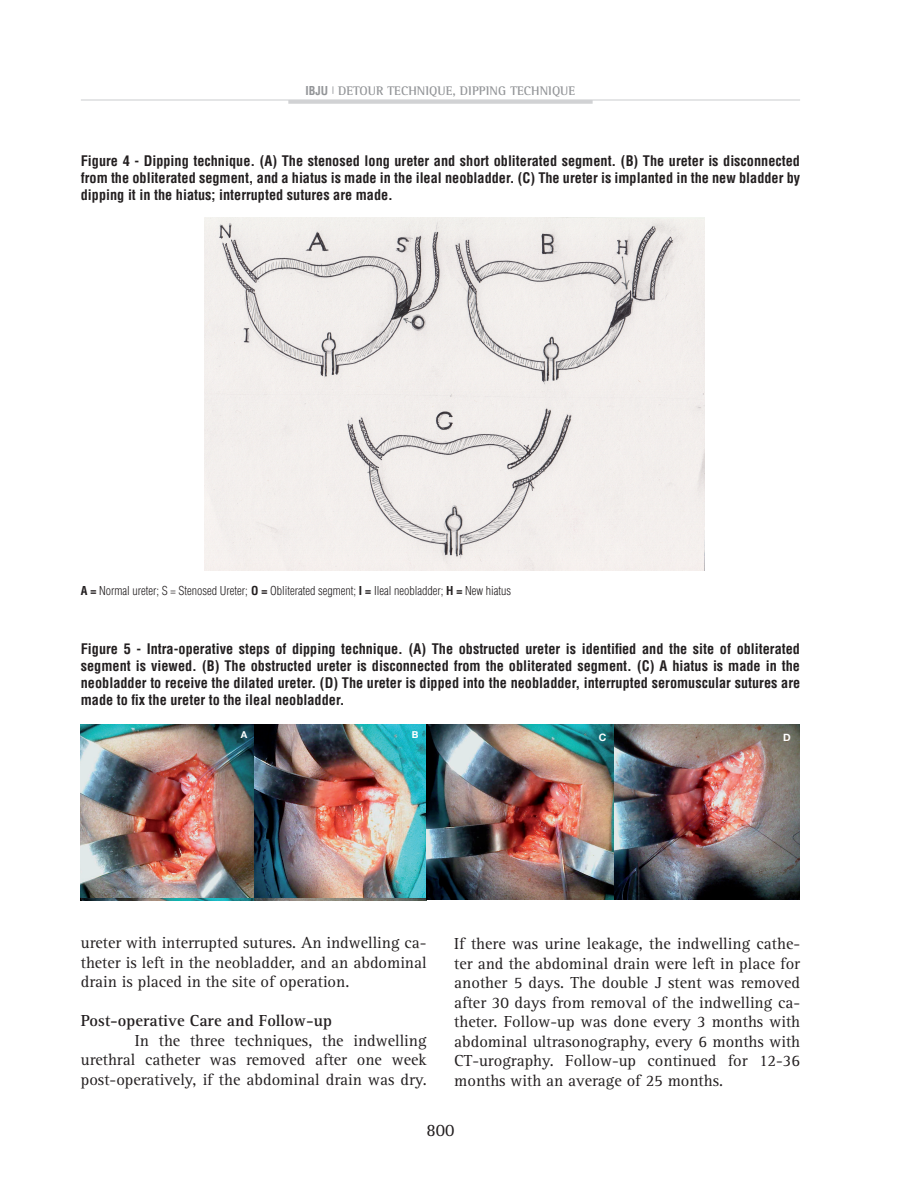
<style>
.page{position:relative;width:898px;height:1200px;background:#fff}
.page>*{position:absolute;margin:0;border:0;box-sizing:border-box;transform-origin:0 0}
.t1{font:18px "Rotis Serif";color:#231f20}
.t2{font:16.5px/19.5px "Rotis Serif";color:#231f20;text-align:justify}
.t3{font:700 16.5px "Rotis Serif";color:#231f20}
.t4{font:700 condensed 14.25px/17.1px "Helvetica";color:#231f20;text-align:justify}
.t5{font:700 12.75px "Rotis Semi Serif";color:#939598}
.t6{font:300 condensed 12px "Helvetica";color:#231f20}
.t7{font:700 10.2px "Helvetica Neue";color:#fff}
.t8{font:700 9.45px "Helvetica Neue";color:#fff}
.s1{font-family:"Helvetica";font-stretch:condensed;font-size:12px}
.s2{font-weight:700}
</style>
<div class="page">
<hr style="left:81px;top:99px;width:718px;height:2px;background:#dcdddf">
<hr style="left:288px;top:100px;width:304px;height:4px;background:#d1d2d4">
<img style="left:204px;top:217px;width:500px;height:353px">
<img style="left:81px;top:724px;width:717px;height:175px">
<img style="left:81px;top:898px;width:345px;height:2px">
<p class="t5" style="left:305px;top:83px;width:271px"><span class="s1">ibju</span> <sup>|</sup> DETOUR TECHNIQUE, DIPPING TECHNIQUE</p>
<p class="t4" style="left:81px;top:152px;width:720px">Figure 4 - Dipping technique. (A) The stenosed long ureter and short obliterated segment. (B) The ureter is disconnected from the obliterated segment, and a hiatus is made in the ileal neobladder. (C) The ureter is implanted in the new bladder by dipping it in the hiatus; interrupted sutures are made.</p>
<p class="t6" style="left:81px;top:583px;width:431px"><span class="s2">A =</span> Normal ureter; S = Stenosed Ureter; <span class="s2">O =</span> Obliterated segment; <span class="s2">I =</span> Ileal neobladder; <span class="s2">H =</span> New hiatus</p>
<p class="t4" style="left:81px;top:640px;width:720px">Figure 5 - Intra-operative steps of dipping technique. (A) The obstructed ureter is identified and the site of obliterated segment is viewed. (B) The obstructed ureter is disconnected from the obliterated segment. (C) A hiatus is made in the neobladder to receive the dilated ureter. (D) The ureter is dipped into the neobladder, interrupted seromuscular sutures are made to fix the ureter to the ileal neobladder.</p>
<p class="t8" style="left:241px;top:727px;width:8px">A</p>
<p class="t8" style="left:411px;top:727px;width:8px">B</p>
<p class="t7" style="left:598px;top:729px;width:9px">C</p>
<p class="t7" style="left:783px;top:729px;width:9px">D</p>
<p class="t2" style="left:81px;top:933px;width:347px">ureter with interrupted sutures. An indwelling ca&shy;theter is left in the neobladder, and an abdominal drain is placed in the site of operation.</p>
<p class="t3" style="left:81px;top:1010px;width:252px">Post-operative Care and Follow-up</p>
<p class="t2" style="left:81px;top:1030px;width:347px;text-indent:54px">In the three techniques, the indwelling urethral catheter was removed after one week post-operatively, if the abdominal drain was dry.</p>
<p class="t2" style="left:454px;top:934px;width:347px">If there was urine leakage, the indwelling cathe&shy;ter and the abdominal drain were left in place for another 5 days. The double J stent was removed after 30 days from removal of the indwelling ca&shy;theter. Follow-up was done every 3 months with abdominal ultrasonography, every 6 months with CT-urography. Follow-up continued for 12-36 months with an average of 25 months.</p>
<p class="t1" style="left:426px;top:1119px;width:30px">800</p>
</div>
